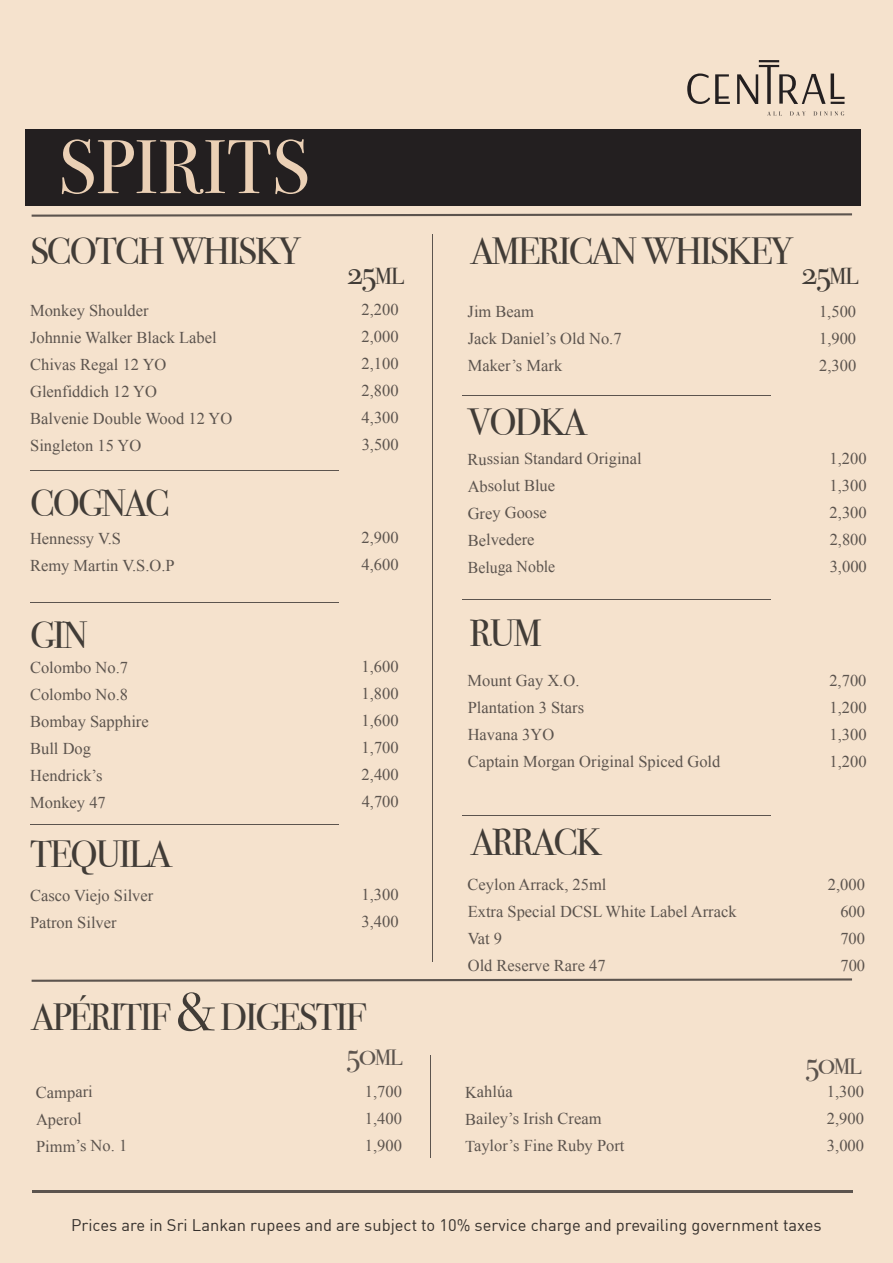
<style>
.page{position:relative;width:893px;height:1263px;background:#f5e2cd}
.page>*{position:absolute;margin:0;border:0;box-sizing:border-box;transform-origin:0 0}
.t1{font:76.2px "Bodoni Svty Two OSITCTT";color:#ebd0b5}
.t2{font:37.8px "Bodoni Svty Two OSITCTT";letter-spacing:-.05em;color:#413c37}
.t3{font:33px "Bodoni Svty Two OSITCTT";color:#413c37}
.t4{font:31.5px "Bodoni Svty Two OSITCTT";color:#5c544e}
.t5{font:16.5px "Times New Roman";color:#5c544e}
.t6{font:16.5px "DIN";color:#35302c}
.t7{font:16.5px "Times New Roman";color:#5c544e;scale:.96 1}
.s1{font-size:23.1px}
.s2{font-size:54px}
.s3{font-size:22.05px}
</style>
<div class="page">
<hr style="left:759px;top:60px;width:20px;height:2px;background:#231f20">
<svg style="left:737px;top:65px;width:107px;height:39px"></svg>
<svg style="left:687px;top:73px;width:43px;height:31px"></svg>
<svg style="left:767px;top:111px;width:15px;height:5px"></svg>
<svg style="left:790px;top:111px;width:16px;height:5px"></svg>
<svg style="left:813px;top:111px;width:31px;height:5px"></svg>
<hr style="left:432px;top:234px;width:1px;height:728px;background:#5c544e">
<hr style="left:30px;top:470px;width:309px;height:1px;background:#5c544e">
<hr style="left:30px;top:602px;width:309px;height:1px;background:#5c544e">
<hr style="left:30px;top:824px;width:309px;height:1px;background:#5c544e">
<hr style="left:462px;top:395px;width:309px;height:1px;background:#5c544e">
<hr style="left:430px;top:1056px;width:1px;height:102px;background:#5c544e">
<hr style="left:462px;top:599px;width:309px;height:1px;background:#5c544e">
<hr style="left:462px;top:815px;width:309px;height:1px;background:#5c544e">
<hr style="left:32px;top:1190px;width:820px;height:3px;background:#5c544e">
<div style="left:25px;top:129px;width:836px;height:77px;background:#231f20"></div>
<svg style="left:32px;top:213px;width:820px;height:4px"></svg>
<svg style="left:32px;top:978px;width:820px;height:4px"></svg>
<h1 class="t1" style="left:58px;top:122px;width:253px">SPIRITS</h1>
<h2 class="t2" style="left:30px;top:228px;width:273px">SCOTCH WHISKY</h2>
<h2 class="t2" style="left:471px;top:228px;width:324px">AMERICAN WHISKEY</h2>
<h3 class="t3" style="left:347px;top:253px;width:58px">25<span class="s1">ML</span></h3>
<h3 class="t3" style="left:802px;top:253px;width:58px">25<span class="s1">ML</span></h3>
<p class="t5" style="left:30px;top:299px;width:120px">Monkey Shoulder</p>
<p class="t5" style="left:361px;top:299px;width:39px">2,200</p>
<p class="t5" style="left:30px;top:326px;width:188px">Johnnie Walker Black Label</p>
<p class="t5" style="left:362px;top:326px;width:39px">2,000</p>
<p class="t5" style="left:30px;top:353px;width:138px">Chivas Regal 12 YO</p>
<p class="t5" style="left:362px;top:353px;width:39px">2,100</p>
<p class="t5" style="left:30px;top:380px;width:128px">Glenfiddich 12 YO</p>
<p class="t5" style="left:362px;top:380px;width:39px">2,800</p>
<p class="t5" style="left:30px;top:407px;width:204px">Balvenie Double Wood 12 YO</p>
<p class="t5" style="left:362px;top:407px;width:39px">4,300</p>
<p class="t5" style="left:30px;top:434px;width:113px">Singleton 15 YO</p>
<p class="t5" style="left:362px;top:434px;width:39px">3,500</p>
<h2 class="t2" style="left:30px;top:480px;width:141px">COGNAC</h2>
<p class="t5" style="left:30px;top:527px;width:93px">Hennessy V.S</p>
<p class="t5" style="left:361px;top:527px;width:39px">2,900</p>
<p class="t5" style="left:30px;top:554px;width:146px">Remy Martin V.S.O.P</p>
<p class="t5" style="left:362px;top:554px;width:39px">4,600</p>
<h2 class="t2" style="left:30px;top:612px;width:60px">GIN</h2>
<p class="t5" style="left:30px;top:656px;width:100px">Colombo No.7</p>
<p class="t5" style="left:361px;top:656px;width:39px">1,600</p>
<p class="t5" style="left:30px;top:683px;width:100px">Colombo No.8</p>
<p class="t5" style="left:362px;top:683px;width:39px">1,800</p>
<p class="t5" style="left:30px;top:710px;width:120px">Bombay Sapphire</p>
<p class="t5" style="left:362px;top:710px;width:39px">1,600</p>
<p class="t5" style="left:30px;top:737px;width:63px">Bull Dog</p>
<p class="t5" style="left:362px;top:737px;width:39px">1,700</p>
<p class="t5" style="left:30px;top:764px;width:74px">Hendrick’s</p>
<p class="t5" style="left:362px;top:764px;width:39px">2,400</p>
<p class="t5" style="left:30px;top:791px;width:77px">Monkey 47</p>
<p class="t5" style="left:362px;top:791px;width:39px">4,700</p>
<h2 class="t2" style="left:30px;top:831px;width:143px">TEQUILA</h2>
<p class="t5" style="left:30px;top:884px;width:125px">Casco Viejo Silver</p>
<p class="t5" style="left:361px;top:884px;width:39px">1,300</p>
<p class="t5" style="left:30px;top:911px;width:88px">Patron Silver</p>
<p class="t5" style="left:362px;top:911px;width:39px">3,400</p>
<h2 class="t2" style="left:32px;top:995px;width:336px">APÉRITIF <span class="s2">&amp;</span> DIGESTIF</h2>
<p class="t5" style="left:468px;top:301px;width:68px">Jim Beam</p>
<p class="t5" style="left:819px;top:300px;width:39px">1,500</p>
<p class="t5" style="left:468px;top:328px;width:156px">Jack Daniel’s Old No.7</p>
<p class="t5" style="left:819px;top:327px;width:39px">1,900</p>
<p class="t5" style="left:468px;top:355px;width:96px">Maker’s Mark</p>
<p class="t5" style="left:819px;top:354px;width:39px">2,300</p>
<h2 class="t2" style="left:468px;top:399px;width:120px">VODKA</h2>
<p class="t5" style="left:468px;top:448px;width:176px">Russian Standard Original</p>
<p class="t5" style="left:829px;top:447px;width:39px">1,200</p>
<p class="t5" style="left:468px;top:475px;width:89px">Absolut Blue</p>
<p class="t5" style="left:830px;top:474px;width:39px">1,300</p>
<p class="t5" style="left:468px;top:502px;width:81px">Grey Goose</p>
<p class="t5" style="left:830px;top:501px;width:39px">2,300</p>
<p class="t5" style="left:468px;top:529px;width:68px">Belvedere</p>
<p class="t5" style="left:830px;top:528px;width:39px">2,800</p>
<p class="t7" style="left:468px;top:556px;width:93px">Beluga Noble</p>
<p class="t5" style="left:830px;top:555px;width:39px">3,000</p>
<h2 class="t2" style="left:470px;top:611px;width:74px">RUM</h2>
<p class="t5" style="left:468px;top:670px;width:113px">Mount Gay X.O.</p>
<p class="t5" style="left:829px;top:669px;width:39px">2,700</p>
<p class="t5" style="left:468px;top:697px;width:118px">Plantation 3 Stars</p>
<p class="t5" style="left:829px;top:696px;width:39px">1,200</p>
<p class="t5" style="left:468px;top:724px;width:88px">Havana 3YO</p>
<p class="t5" style="left:829px;top:723px;width:39px">1,300</p>
<p class="t5" style="left:468px;top:750px;width:254px">Captain Morgan Original Spiced Gold</p>
<p class="t5" style="left:829px;top:750px;width:39px">1,200</p>
<h2 class="t2" style="left:471px;top:819px;width:132px">ARRACK</h2>
<p class="t5" style="left:468px;top:874px;width:140px">Ceylon Arrack, 25ml</p>
<p class="t5" style="left:828px;top:873px;width:39px">2,000</p>
<p class="t5" style="left:468px;top:901px;width:270px">Extra Special DCSL White Label Arrack</p>
<p class="t5" style="left:840px;top:900px;width:26px">600</p>
<p class="t5" style="left:468px;top:928px;width:36px">Vat 9</p>
<p class="t5" style="left:840px;top:927px;width:26px">700</p>
<p class="t5" style="left:468px;top:955px;width:139px">Old Reserve Rare 47</p>
<p class="t5" style="left:840px;top:954px;width:26px">700</p>
<h3 class="t4" style="left:346px;top:1036px;width:58px">50<span class="s3">ML</span></h3>
<h3 class="t4" style="left:805px;top:1045px;width:58px">50<span class="s3">ML</span></h3>
<p class="t5" style="left:36px;top:1081px;width:58px">Campari</p>
<p class="t5" style="left:365px;top:1080px;width:39px">1,700</p>
<p class="t5" style="left:36px;top:1108px;width:47px">Aperol</p>
<p class="t5" style="left:365px;top:1107px;width:39px">1,400</p>
<p class="t5" style="left:36px;top:1135px;width:93px">Pimm’s No. 1</p>
<p class="t5" style="left:365px;top:1134px;width:39px">1,900</p>
<p class="t5" style="left:465px;top:1081px;width:49px">Kahlúa</p>
<p class="t5" style="left:827px;top:1080px;width:39px">1,300</p>
<p class="t5" style="left:465px;top:1108px;width:138px">Bailey’s Irish Cream</p>
<p class="t5" style="left:827px;top:1107px;width:39px">2,900</p>
<p class="t5" style="left:465px;top:1135px;width:161px">Taylor’s Fine Ruby Port</p>
<p class="t5" style="left:827px;top:1134px;width:39px">3,000</p>
<p class="t6" style="left:71px;top:1214px;width:752px">Prices are in Sri Lankan rupees and are subject to 10% service charge and prevailing government taxes</p>
</div>
